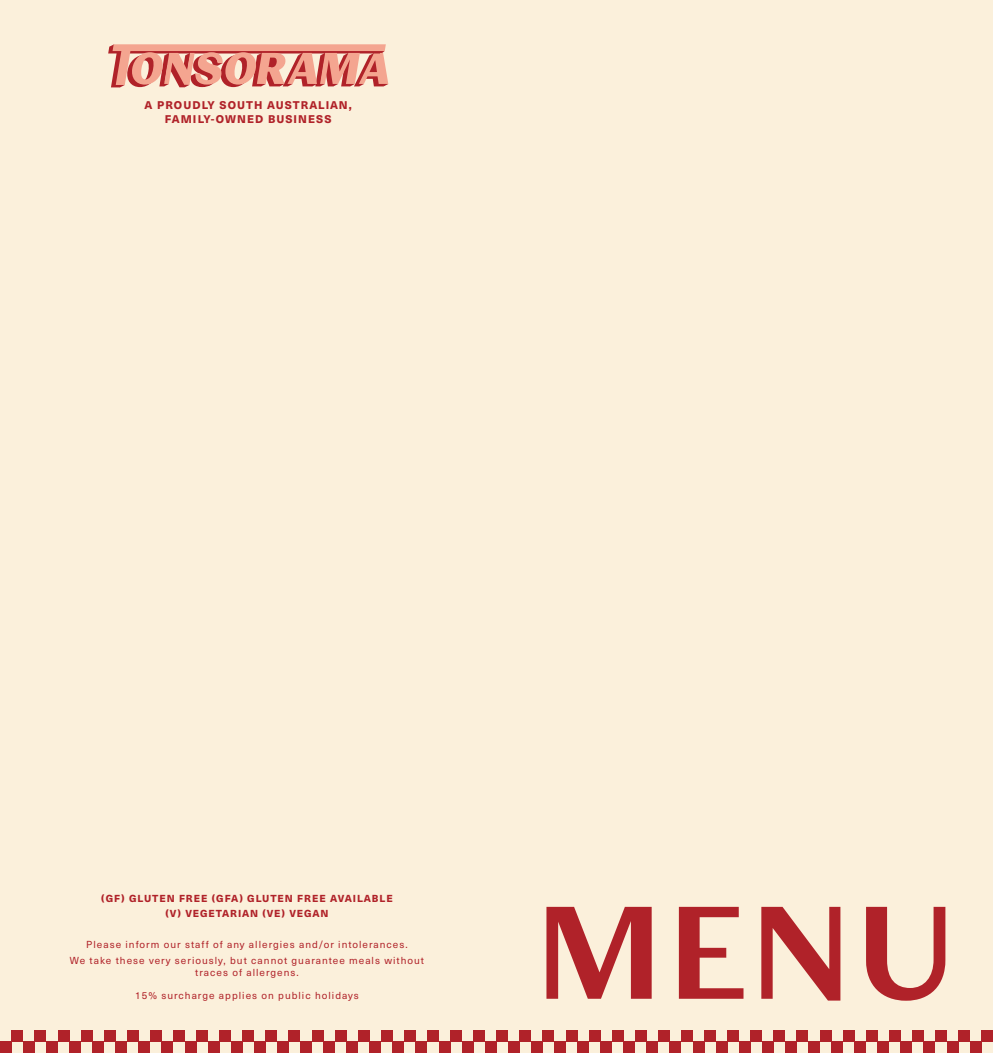
<style>
.page{position:relative;width:993px;height:1053px;background:#fff}
.page>*{position:absolute;margin:0;border:0;box-sizing:border-box;transform-origin:0 0}
.t1{font:131.25px "Kyiv Type Sans Bold 2";color:#b02229}
.t2{font:800 11px "Neue Haas Unica W1 G";letter-spacing:.1em;color:#b02229}
.Dish_Discription{font:10px/12px "Neue Haas Unica W1 G";letter-spacing:.1em;color:#b02229;text-align:center}
.Dish_Discription-2{font:800 10px "Neue Haas Unica W1 G";letter-spacing:.09em;color:#b02229}
</style>
<div class="page">
<div style="left:0;top:0;width:992px;height:1052px;background:#fbf0db"></div>
<svg style="left:108px;top:44px;width:280px;height:43px;background:#e39183"></svg>
<div style="left:0;top:1041px;width:12px;height:11px;background:#b02229"></div>
<div style="left:508px;top:1041px;width:11px;height:11px;background:#b02229"></div>
<div style="left:12px;top:1030px;width:11px;height:11px;background:#b02229"></div>
<div style="left:519px;top:1030px;width:12px;height:11px;background:#b02229"></div>
<div style="left:496px;top:1030px;width:12px;height:11px;background:#b02229"></div>
<div style="left:23px;top:1041px;width:12px;height:11px;background:#b02229"></div>
<div style="left:531px;top:1041px;width:11px;height:11px;background:#b02229"></div>
<div style="left:35px;top:1030px;width:11px;height:11px;background:#b02229"></div>
<div style="left:542px;top:1030px;width:12px;height:11px;background:#b02229"></div>
<div style="left:46px;top:1041px;width:12px;height:11px;background:#b02229"></div>
<div style="left:554px;top:1041px;width:11px;height:11px;background:#b02229"></div>
<div style="left:58px;top:1030px;width:11px;height:11px;background:#b02229"></div>
<div style="left:565px;top:1030px;width:12px;height:11px;background:#b02229"></div>
<div style="left:69px;top:1041px;width:12px;height:11px;background:#b02229"></div>
<div style="left:577px;top:1041px;width:11px;height:11px;background:#b02229"></div>
<div style="left:81px;top:1030px;width:11px;height:11px;background:#b02229"></div>
<div style="left:588px;top:1030px;width:12px;height:11px;background:#b02229"></div>
<div style="left:92px;top:1041px;width:12px;height:11px;background:#b02229"></div>
<div style="left:600px;top:1041px;width:11px;height:11px;background:#b02229"></div>
<div style="left:104px;top:1030px;width:11px;height:11px;background:#b02229"></div>
<div style="left:611px;top:1030px;width:12px;height:11px;background:#b02229"></div>
<div style="left:115px;top:1041px;width:12px;height:11px;background:#b02229"></div>
<div style="left:623px;top:1041px;width:11px;height:11px;background:#b02229"></div>
<div style="left:127px;top:1030px;width:11px;height:11px;background:#b02229"></div>
<div style="left:634px;top:1030px;width:12px;height:11px;background:#b02229"></div>
<div style="left:138px;top:1041px;width:12px;height:11px;background:#b02229"></div>
<div style="left:646px;top:1041px;width:12px;height:11px;background:#b02229"></div>
<div style="left:150px;top:1030px;width:12px;height:11px;background:#b02229"></div>
<div style="left:658px;top:1030px;width:11px;height:11px;background:#b02229"></div>
<div style="left:162px;top:1041px;width:11px;height:11px;background:#b02229"></div>
<div style="left:669px;top:1041px;width:12px;height:11px;background:#b02229"></div>
<div style="left:173px;top:1030px;width:12px;height:11px;background:#b02229"></div>
<div style="left:681px;top:1030px;width:11px;height:11px;background:#b02229"></div>
<div style="left:185px;top:1041px;width:11px;height:11px;background:#b02229"></div>
<div style="left:692px;top:1041px;width:12px;height:11px;background:#b02229"></div>
<div style="left:196px;top:1030px;width:12px;height:11px;background:#b02229"></div>
<div style="left:704px;top:1030px;width:11px;height:11px;background:#b02229"></div>
<div style="left:208px;top:1041px;width:11px;height:11px;background:#b02229"></div>
<div style="left:715px;top:1041px;width:12px;height:11px;background:#b02229"></div>
<div style="left:219px;top:1030px;width:12px;height:11px;background:#b02229"></div>
<div style="left:727px;top:1030px;width:11px;height:11px;background:#b02229"></div>
<div style="left:231px;top:1041px;width:11px;height:11px;background:#b02229"></div>
<div style="left:738px;top:1041px;width:12px;height:11px;background:#b02229"></div>
<div style="left:254px;top:1041px;width:11px;height:11px;background:#b02229"></div>
<div style="left:761px;top:1041px;width:12px;height:11px;background:#b02229"></div>
<div style="left:242px;top:1030px;width:12px;height:11px;background:#b02229"></div>
<div style="left:750px;top:1030px;width:11px;height:11px;background:#b02229"></div>
<div style="left:265px;top:1030px;width:12px;height:11px;background:#b02229"></div>
<div style="left:773px;top:1030px;width:11px;height:11px;background:#b02229"></div>
<div style="left:277px;top:1041px;width:11px;height:11px;background:#b02229"></div>
<div style="left:784px;top:1041px;width:12px;height:11px;background:#b02229"></div>
<div style="left:288px;top:1030px;width:12px;height:11px;background:#b02229"></div>
<div style="left:796px;top:1030px;width:12px;height:11px;background:#b02229"></div>
<div style="left:300px;top:1041px;width:12px;height:11px;background:#b02229"></div>
<div style="left:808px;top:1041px;width:11px;height:11px;background:#b02229"></div>
<div style="left:312px;top:1030px;width:11px;height:11px;background:#b02229"></div>
<div style="left:819px;top:1030px;width:12px;height:11px;background:#b02229"></div>
<div style="left:323px;top:1041px;width:12px;height:11px;background:#b02229"></div>
<div style="left:831px;top:1041px;width:11px;height:11px;background:#b02229"></div>
<div style="left:335px;top:1030px;width:11px;height:11px;background:#b02229"></div>
<div style="left:842px;top:1030px;width:12px;height:11px;background:#b02229"></div>
<div style="left:346px;top:1041px;width:12px;height:11px;background:#b02229"></div>
<div style="left:854px;top:1041px;width:11px;height:11px;background:#b02229"></div>
<div style="left:358px;top:1030px;width:11px;height:11px;background:#b02229"></div>
<div style="left:865px;top:1030px;width:12px;height:11px;background:#b02229"></div>
<div style="left:369px;top:1041px;width:12px;height:11px;background:#b02229"></div>
<div style="left:877px;top:1041px;width:11px;height:11px;background:#b02229"></div>
<div style="left:381px;top:1030px;width:11px;height:11px;background:#b02229"></div>
<div style="left:888px;top:1030px;width:12px;height:11px;background:#b02229"></div>
<div style="left:392px;top:1041px;width:12px;height:11px;background:#b02229"></div>
<div style="left:900px;top:1041px;width:11px;height:11px;background:#b02229"></div>
<div style="left:404px;top:1030px;width:11px;height:11px;background:#b02229"></div>
<div style="left:911px;top:1030px;width:12px;height:11px;background:#b02229"></div>
<div style="left:415px;top:1041px;width:12px;height:11px;background:#b02229"></div>
<div style="left:923px;top:1041px;width:11px;height:11px;background:#b02229"></div>
<div style="left:427px;top:1030px;width:11px;height:11px;background:#b02229"></div>
<div style="left:934px;top:1030px;width:12px;height:11px;background:#b02229"></div>
<div style="left:438px;top:1041px;width:12px;height:11px;background:#b02229"></div>
<div style="left:946px;top:1041px;width:12px;height:11px;background:#b02229"></div>
<div style="left:450px;top:1030px;width:12px;height:11px;background:#b02229"></div>
<div style="left:958px;top:1030px;width:11px;height:11px;background:#b02229"></div>
<div style="left:462px;top:1041px;width:11px;height:11px;background:#b02229"></div>
<div style="left:969px;top:1041px;width:12px;height:11px;background:#b02229"></div>
<div style="left:473px;top:1030px;width:12px;height:11px;background:#b02229"></div>
<div style="left:981px;top:1030px;width:11px;height:11px;background:#b02229"></div>
<div style="left:485px;top:1041px;width:11px;height:11px;background:#b02229"></div>
<p class="t2" style="left:144px;top:97px;width:209px">A PROUDLY SOUTH AUSTRALIAN,</p>
<p class="t2" style="left:165px;top:110px;width:168px">FAMILY-OWNED BUSINESS</p>
<p class="Dish_Discription-2" style="left:101px;top:890px;width:293px">(GF) GLUTEN FREE (GFA) GLUTEN FREE AVAILABLE</p>
<p class="Dish_Discription-2" style="left:165px;top:905px;width:165px">(V) VEGETARIAN (VE) VEGAN</p>
<p class="Dish_Discription" style="left:86px;top:938px;width:323px">Please inform our staff of any allergies and/or intolerances.</p>
<p class="Dish_Discription" style="left:70px;top:953px;width:355px">We take these very seriously, but cannot guarantee meals without traces of allergens.</p>
<p class="Dish_Discription" style="left:135px;top:988px;width:225px">15% surcharge applies on public holidays</p>
<p class="t1" style="left:533px;top:863px;width:424px">MENU</p>
</div>
